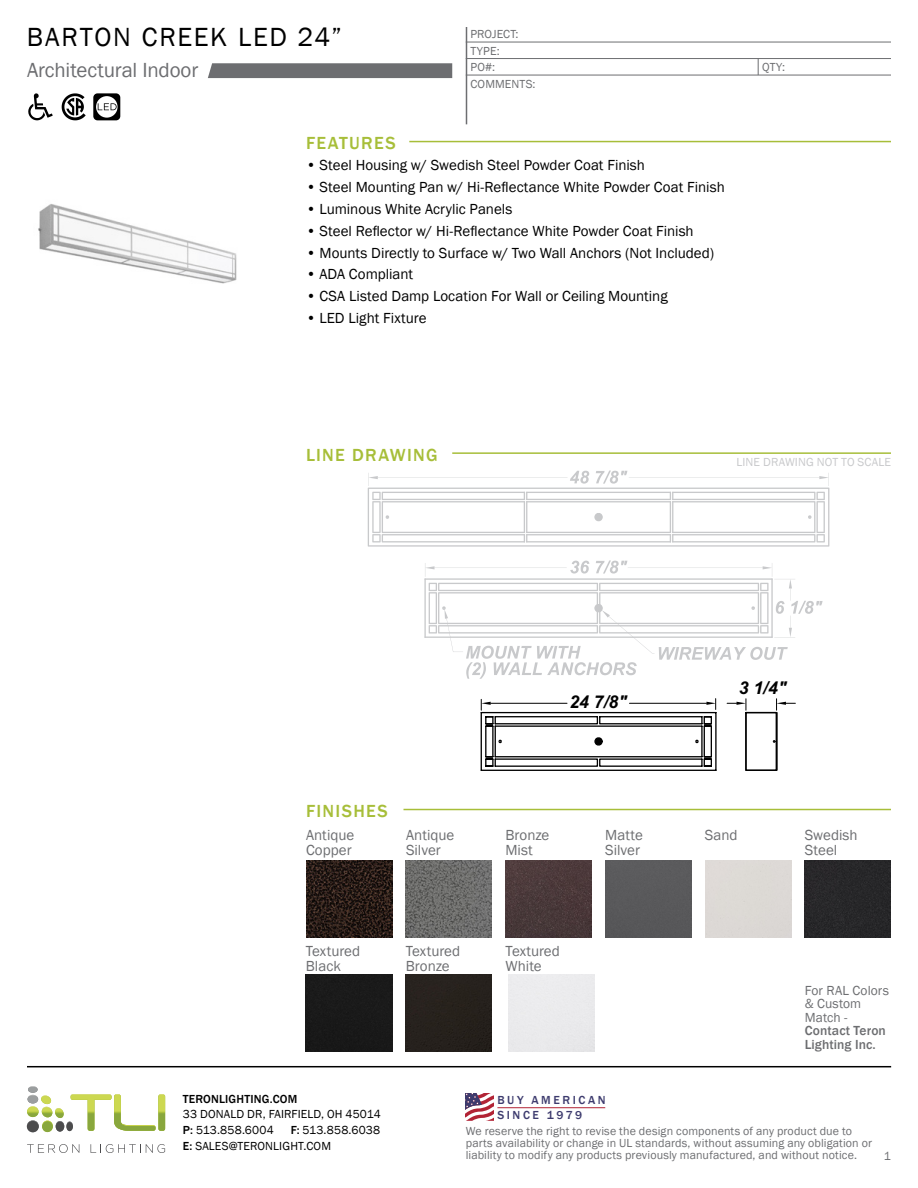
<style>
.page{position:relative;width:918px;height:1188px;background:#fff}
.page>*{position:absolute;margin:0;border:0;box-sizing:border-box;transform-origin:0 0}
.t1{font:27px "Franklin Gothic";letter-spacing:.065em;color:#000}
.t2{font:21px "Franklin Gothic";letter-spacing:-.01em;color:#6d6e71}
.t3{font:500 18px "Franklin Gothic";letter-spacing:.07em;color:#a7be39}
.t4{font:italic 700 17.7px "Arial";color:#010101}
.t5{font:15px "Franklin Gothic";color:#000}
.t6{font:15px/15px "Franklin Gothic";color:#6d6e71}
.t7{font:13.5px/13.5px "Franklin Gothic";letter-spacing:.005em;color:#6d6e71}
.t8{font:500 13.5px/13.5px "Franklin Gothic";letter-spacing:.01em;color:#6d6e71}
.t9{font:12px/12px "Franklin Gothic";letter-spacing:.01em;color:#6d6e71}
.t10{font:12px/15.8px "Franklin Gothic";letter-spacing:.015em;color:#000}
.t11{font:12px "Franklin Gothic";letter-spacing:.01em;color:#c8c9cb}
.t12{font:500 12px/15px "Franklin Gothic";letter-spacing:.215em;color:#3d3b6e}
.t13{font:500 12px "Franklin Gothic";letter-spacing:.015em;color:#000}
.s1{font-weight:500}
</style>
<div class="page">
<hr style="left:409px;top:141px;width:482px;height:1px;background:#a7be39">
<hr style="left:452px;top:452px;width:439px;height:2px;background:#a7be39">
<hr style="left:404px;top:809px;width:487px;height:1px;background:#a7be39">
<svg style="left:758px;top:59px;width:1px;height:16px"></svg>
<svg style="left:93px;top:93px;width:27px;height:27px"></svg>
<svg style="left:62px;top:93px;width:24px;height:27px"></svg>
<svg style="left:28px;top:93px;width:25px;height:27px"></svg>
<svg style="left:208px;top:63px;width:244px;height:15px;background:#707174"></svg>
<img style="left:38px;top:204px;width:199px;height:80px">
<hr style="left:424px;top:578px;width:2px;height:60px;background:#c8c9cb">
<svg style="left:368px;top:471px;width:462px;height:76px"></svg>
<svg style="left:425px;top:560px;width:398px;height:119px"></svg>
<svg style="left:480px;top:699px;width:315px;height:72px"></svg>
<img style="left:306px;top:860px;width:86px;height:77px">
<div style="left:306px;top:975px;width:86px;height:77px;background:#191919"></div>
<img style="left:406px;top:860px;width:86px;height:77px">
<div style="left:406px;top:975px;width:86px;height:77px;background:#26211d"></div>
<img style="left:506px;top:860px;width:86px;height:77px">
<div style="left:605px;top:860px;width:87px;height:77px;background:#59595b"></div>
<div style="left:805px;top:860px;width:86px;height:77px;background:#272729"></div>
<hr style="left:466px;top:27px;width:1px;height:97px;background:#6d6e71">
<hr style="left:466px;top:42px;width:425px;height:1px;background:#6d6e71">
<hr style="left:466px;top:58px;width:425px;height:1px;background:#6d6e71">
<hr style="left:466px;top:75px;width:425px;height:1px;background:#6d6e71">
<hr style="left:27px;top:1066px;width:864px;height:1px;background:#000">
<svg style="left:27px;top:1086px;width:138px;height:46px"></svg>
<svg style="left:27px;top:1144px;width:52px;height:9px"></svg>
<svg style="left:91px;top:1144px;width:74px;height:9px"></svg>
<svg style="left:466px;top:1093px;width:28px;height:28px"></svg>
<hr style="left:497px;top:1107px;width:108px;height:1px;background:#b22335">
<h1 class="t1" style="left:27px;top:20px;width:316px">BARTON CREEK LED 24”</h1>
<h2 class="t2" style="left:27px;top:57px;width:173px">Architectural Indoor</h2>
<p class="t3" style="left:306px;top:132px;width:91px">FEATURES</p>
<p class="t9" style="left:470px;top:26px;width:50px;line-height:16.4px">PROJECT:<br>TYPE:</p>
<p class="t9" style="left:470px;top:78px;width:67px">COMMENTS:</p>
<p class="t9" style="left:470px;top:61px;width:26px">PO#:</p>
<p class="t5" style="left:306px;top:156px;width:340px">• Steel Housing w/ Swedish Steel Powder Coat Finish</p>
<p class="t5" style="left:306px;top:178px;width:420px">• Steel Mounting Pan w/ Hi-Reflectance White Powder Coat Finish</p>
<p class="t5" style="left:306px;top:199px;width:208px">• Luminous White Acrylic Panels</p>
<p class="t5" style="left:306px;top:221px;width:389px">• Steel Reflector w/ Hi-Reflectance White Powder Coat Finish</p>
<p class="t5" style="left:306px;top:243px;width:410px">• Mounts Directly to Surface w/ Two Wall Anchors (Not Included)</p>
<p class="t5" style="left:306px;top:265px;width:109px">• ADA Compliant</p>
<p class="t5" style="left:306px;top:287px;width:363px">• CSA Listed Damp Location For Wall or Ceiling Mounting</p>
<p class="t5" style="left:306px;top:309px;width:122px">• LED Light Fixture</p>
<p class="t9" style="left:762px;top:61px;width:24px">QTY:</p>
<p class="t3" style="left:306px;top:444px;width:133px">LINE DRAWING</p>
<p class="t11" style="left:737px;top:455px;width:156px">LINE DRAWING NOT TO SCALE</p>
<p class="t3" style="left:306px;top:800px;width:83px">FINISHES</p>
<p class="t4" style="left:569px;top:690px;width:59px">24 7/8"</p>
<p class="t4" style="left:739px;top:677px;width:49px">3 1/4"</p>
<p class="t6" style="left:306px;top:828px;width:50px">Antique<br>Copper</p>
<p class="t6" style="left:306px;top:943px;width:56px">Textured<br>Black</p>
<p class="t6" style="left:406px;top:828px;width:50px">Antique<br>Silver</p>
<p class="t6" style="left:506px;top:828px;width:45px">Bronze<br>Mist</p>
<p class="t6" style="left:605px;top:828px;width:39px">Matte<br>Silver</p>
<p class="t6" style="left:705px;top:828px;width:34px">Sand</p>
<p class="t6" style="left:805px;top:828px;width:54px">Swedish<br>Steel</p>
<p class="t6" style="left:406px;top:943px;width:56px">Textured<br>Bronze</p>
<p class="t6" style="left:506px;top:943px;width:56px">Textured<br>White</p>
<p class="t7" style="left:805px;top:984px;width:86px">For RAL Colors &amp; Custom<br>Match -</p>
<p class="t8" style="left:805px;top:1024px;width:83px">Contact Teron<br>Lighting Inc.</p>
<p class="t13" style="left:183px;top:1091px;width:116px">TERONLIGHTING.COM</p>
<p class="t10" style="left:183px;top:1107px;width:200px">33 DONALD DR, FAIRFIELD, OH 45014<br><span class="s1">P:</span> 513.858.6004</p>
<p class="t12" style="left:497px;top:1093px;width:110px">BUY AMERICAN<br>SINCE 1979</p>
<p class="t10" style="left:183px;top:1123px;width:199px;text-indent:108px"><span class="s1">F:</span> 513.858.6038<br><span class="s1">E:</span> SALES@TERONLIGHT.COM</p>
<p class="t9" style="left:466px;top:1125px;width:408px">We reserve the right to revise the design components of any product due to parts availability or change in UL standards, without assuming any obligation or liability to modify any products previously manufactured, and without notice.</p>
<p class="t9" style="left:884px;top:1150px;width:9px">1</p>
</div>
